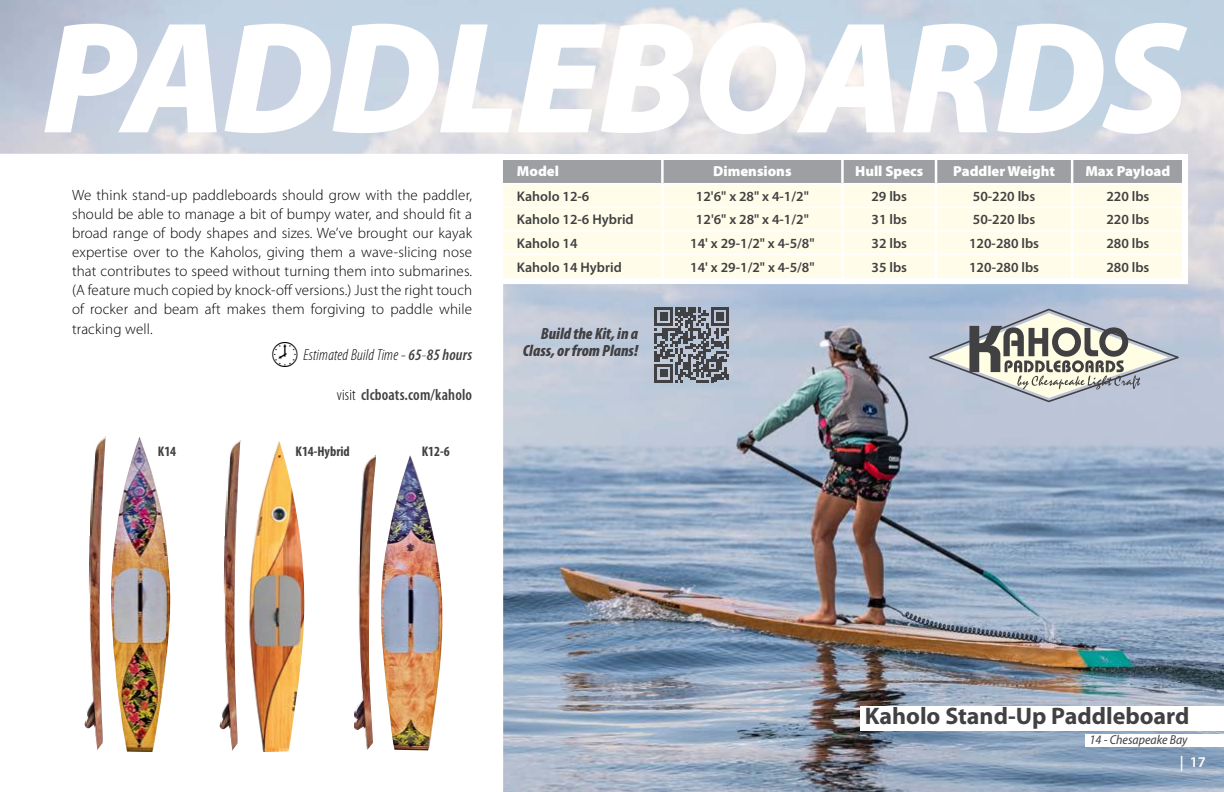
<style>
.page{position:relative;width:1224px;height:792px;background:#fff}
.page>*{position:absolute;margin:0;border:0;box-sizing:border-box;transform-origin:0 0}
.t1{font:italic 900 160px "Myriad Pro";letter-spacing:-.02em;color:#fff}
.t2{font:700 24px "Myriad Pro";color:#414042}
.t3{font:italic 900 condensed 16.2px/17px "Myriad Pro";color:#414042;text-align:right}
.t4{font:italic 300 condensed 16px "Myriad Pro";letter-spacing:.01em;color:#000}
.t5{font:600 condensed 16px "Myriad Pro";letter-spacing:.01em;color:#414042}
.t6{font:300 15px/19.2px "Myriad Pro";letter-spacing:.01em;color:#000;text-align:justify}
.t7{font:600 15px "Myriad Pro";color:#fff}
.t8{font:900 14.4px "Myriad Pro";color:#fff}
.t9{font:600 14px "Myriad Pro";color:#414042}
.t10{font:700 condensed 14px "Myriad Pro";color:#414042}
.t11{font:italic semi-condensed 13px "Myriad Pro";color:#414042}
.s1{font-weight:600;color:#414042}
.s2{color:#414042}
.s3{font-weight:300;color:#000}
</style>
<div class="page">
<img style="left:0;top:0;width:1224px;height:792px">
<img style="left:220px;top:439px;width:21px;height:313px">
<img style="left:245px;top:440px;width:65px;height:312px">
<img style="left:354px;top:455px;width:22px;height:296px">
<img style="left:381px;top:455px;width:61px;height:296px">
<img style="left:85px;top:436px;width:21px;height:315px">
<img style="left:111px;top:437px;width:59px;height:315px">
<svg style="left:494px;top:151px;width:697px;height:136px"></svg>
<div style="left:860px;top:706px;width:364px;height:25px;background:#fff"></div>
<div style="left:1085px;top:734px;width:139px;height:13px;background:#fff"></div>
<svg style="left:925px;top:307px;width:258px;height:96px;background:#b4b9bd"></svg>
<svg style="left:655px;top:308px;width:74px;height:74px;background:#747981"></svg>
<svg style="left:273px;top:342px;width:25px;height:25px"></svg>
<h1 class="t1" style="left:42px;top:-11px;width:1147px">PADDLEBOARDS</h1>
<p class="t8" style="left:517px;top:163px;width:44px">Model</p>
<p class="t8" style="left:713px;top:163px;width:80px">Dimensions</p>
<p class="t8" style="left:855px;top:163px;width:70px">Hull Specs</p>
<p class="t8" style="left:953px;top:163px;width:103px">Paddler Weight</p>
<p class="t8" style="left:1085px;top:163px;width:86px">Max Payload</p>
<p class="t9" style="left:517px;top:188px;width:74px">Kaholo 12-6</p>
<p class="t9" style="left:696px;top:188px;width:114px">12'6" x 28" x 4-1/2"</p>
<p class="t9" style="left:871px;top:188px;width:37px">29 lbs</p>
<p class="t9" style="left:973px;top:188px;width:64px">50-220 lbs</p>
<p class="t9" style="left:1106px;top:188px;width:45px">220 lbs</p>
<p class="t9" style="left:517px;top:212px;width:118px">Kaholo 12-6 Hybrid</p>
<p class="t9" style="left:696px;top:212px;width:114px">12'6" x 28" x 4-1/2"</p>
<p class="t9" style="left:871px;top:212px;width:37px">31 lbs</p>
<p class="t9" style="left:973px;top:212px;width:64px">50-220 lbs</p>
<p class="t9" style="left:1106px;top:212px;width:45px">220 lbs</p>
<p class="t9" style="left:517px;top:236px;width:62px">Kaholo 14</p>
<p class="t9" style="left:690px;top:236px;width:126px">14' x 29-1/2" x 4-5/8"</p>
<p class="t9" style="left:872px;top:236px;width:37px">32 lbs</p>
<p class="t9" style="left:969px;top:236px;width:71px">120-280 lbs</p>
<p class="t9" style="left:1106px;top:236px;width:45px">280 lbs</p>
<p class="t9" style="left:517px;top:259px;width:106px">Kaholo 14 Hybrid</p>
<p class="t9" style="left:690px;top:259px;width:126px">14' x 29-1/2" x 4-5/8"</p>
<p class="t9" style="left:872px;top:259px;width:37px">35 lbs</p>
<p class="t9" style="left:969px;top:259px;width:71px">120-280 lbs</p>
<p class="t9" style="left:1106px;top:259px;width:45px">280 lbs</p>
<p class="t6" style="left:72px;top:185px;width:402px">We think stand-up paddleboards should grow with the paddler, should be able to manage a bit of bumpy water, and should fit a broad range of body shapes and sizes. We’ve brought our kayak expertise over to the Kaholos, giving them a wave-slicing nose that contributes to speed without turning them into submarines. (A feature much copied by knock-off versions.) Just the right touch of rocker and beam aft makes them forgiving to paddle while tracking well.</p>
<p class="t4" style="left:303px;top:346px;width:170px">Estimated Build Time - <span class="s1">65</span><span class="s2">-</span><span class="s1">85 hours</span></p>
<p class="t5" style="left:337px;top:386px;width:137px"><span class="s3">visit</span> clcboats.com/kaholo</p>
<p class="t3" style="left:523px;top:326px;width:117px">Build the Kit, in a<br>Class, or from Plans!</p>
<p class="t10" style="left:158px;top:444px;width:20px">K14</p>
<p class="t10" style="left:296px;top:444px;width:56px">K14-Hybrid</p>
<p class="t10" style="left:422px;top:444px;width:29px">K12-6</p>
<h2 class="t2" style="left:865px;top:703px;width:326px">Kaholo Stand-Up Paddleboard</h2>
<p class="t11" style="left:1090px;top:733px;width:100px">14 - Chesapeake Bay</p>
<p class="t7" style="left:1180px;top:754px;width:28px">| 17</p>
</div>
